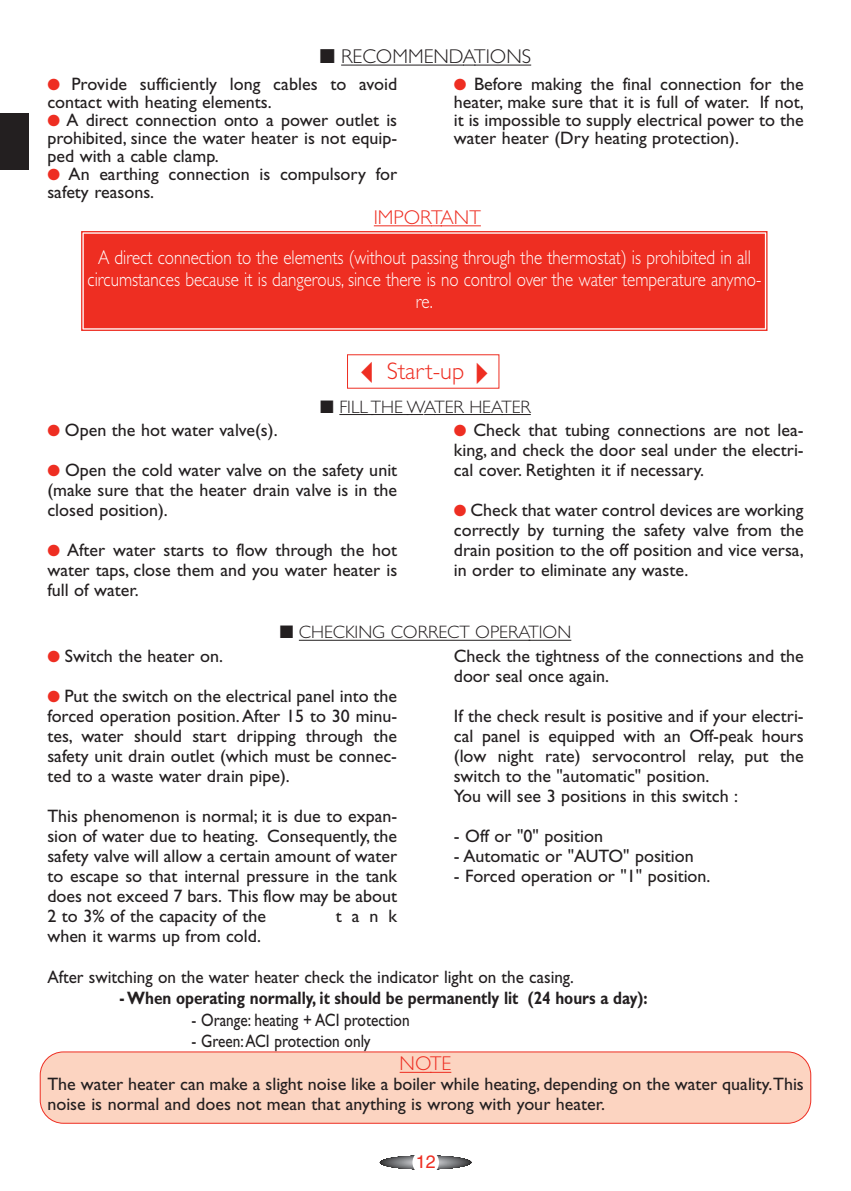
<style>
.page{position:relative;width:851px;height:1191px;background:#fff}
.page>*{position:absolute;margin:0;border:0;box-sizing:border-box;transform-origin:0 0}
.t1{font:300 24px "Gill Sans";color:#ee2e22}
.t2{font:300 20px/22px "Gill Sans";color:#fff;text-align:center;scale:.85 1}
.t3{font:300 20px "Gill Sans";color:#231f20}
.t4{font:300 20px "Gill Sans";color:#ee2e22}
.t5{font:18px/20px "Gill Sans";color:#231f20;text-align:justify}
.t6{font:18px "Gill Sans";color:#231f20;scale:.95 1}
.t7{font:700 18px "Gill Sans";color:#231f20;scale:.85 1}
.t8{font:18px "Gill Sans";color:#231f20;scale:.85 1}
.t9{font:300 18px "Gill Sans";color:#231f20}
.t10{font:18px "Helvetica";color:#ee2e22}
.s1{color:#ee2e22}
</style>
<div class="page">
<svg style="left:380px;top:1155px;width:91px;height:14px"></svg>
<div style="left:412px;top:1149px;width:27px;height:26px;background:#fff;border-radius:50%"></div>
<hr style="left:374px;top:225px;width:57px;height:1px;background:#ee2e22">
<hr style="left:440px;top:225px;width:41px;height:1px;background:#ee2e22">
<div style="left:84px;top:234px;width:680px;height:93px;background:#ee2e22"></div>
<div style="left:81px;top:231px;width:686px;height:100px;border:1px solid #ee2e22"></div>
<div style="left:84px;top:234px;width:680px;height:94px;border:1px solid #ee2e22"></div>
<hr style="left:339px;top:414px;width:34px;height:1px;background:#231f20">
<hr style="left:371px;top:414px;width:37px;height:1px;background:#231f20">
<svg style="left:408px;top:414px;width:26px;height:1px"></svg>
<hr style="left:434px;top:414px;width:69px;height:1px;background:#231f20">
<svg style="left:503px;top:414px;width:27px;height:1px"></svg>
<hr style="left:299px;top:640px;width:231px;height:1px;background:#231f20">
<hr style="left:528px;top:640px;width:43px;height:1px;background:#231f20">
<div style="left:40px;top:1052px;width:770px;height:71px;background:#fcd4c1;border-radius:23px"></div>
<div style="left:40px;top:1051px;width:771px;height:72px;border:2px solid #ee2e22;border-radius:24px"></div>
<hr style="left:399px;top:1071px;width:32px;height:1px;background:#ee2e22">
<svg style="left:430px;top:1071px;width:21px;height:1px"></svg>
<hr style="left:341px;top:65px;width:122px;height:1px;background:#231f20">
<hr style="left:474px;top:65px;width:57px;height:1px;background:#231f20">
<div style="left:0;top:113px;width:28px;height:57px;background:#231f20"></div>
<p class="t3" style="left:320px;top:49px;width:213px">■ RECOMMENDATIONS</p>
<p class="t5" style="left:47px;top:77px;width:351px;line-height:18px"><span class="s1">●</span> Provide sufficiently long cables to avoid contact with heating elements.</p>
<p class="t5" style="left:47px;top:113px;width:351px;line-height:18px"><span class="s1">●</span> A direct connection onto a power outlet is prohibited, since the water heater is not equip&shy;ped with a cable clamp.</p>
<p class="t5" style="left:47px;top:167px;width:351px;line-height:18px"><span class="s1">●</span> An earthing connection is compulsory for safety reasons.</p>
<p class="t5" style="left:454px;top:77px;width:351px;line-height:18px"><span class="s1">●</span> Before making the final connection for the heater, make sure that it is full of water. If not, it is impossible to supply electrical power to the water heater (Dry heating protection).</p>
<p class="t4" style="left:374px;top:209px;width:108px">IMPORTANT</p>
<p class="t2" style="left:88px;top:248px;width:794px">A direct connection to the elements (without passing through the thermostat) is prohibited in all circumstances because it is dangerous, since there is no control over the water temperature anymo&shy;re.</p>
<h1 class="t1" style="left:353px;top:361px;width:147px">✓Start-up✔</h1>
<p class="t9" style="left:320px;top:400px;width:212px">■ FILL THE WATER HEATER</p>
<p class="t5" style="left:47px;top:421px;width:232px"><span class="s1">●</span> Open the hot water valve(s).</p>
<p class="t5" style="left:47px;top:461px;width:351px"><span class="s1">●</span> Open the cold water valve on the safety unit (make sure that the heater drain valve is in the closed position).</p>
<p class="t5" style="left:47px;top:541px;width:351px"><span class="s1">●</span> After water starts to flow through the hot water taps, close them and you water heater is full of water.</p>
<p class="t5" style="left:454px;top:421px;width:351px"><span class="s1">●</span> Check that tubing connections are not lea&shy;king, and check the door seal under the electri&shy;cal cover. Retighten it if necessary.</p>
<p class="t5" style="left:454px;top:501px;width:351px"><span class="s1">●</span> Check that water control devices are working correctly by turning the safety valve from the drain position to the off position and vice versa, in order to eliminate any waste.</p>
<p class="t9" style="left:279px;top:625px;width:293px">■ CHECKING CORRECT OPERATION</p>
<p class="t5" style="left:47px;top:647px;width:177px"><span class="s1">●</span> Switch the heater on.</p>
<p class="t5" style="left:47px;top:687px;width:351px"><span class="s1">●</span> Put the switch on the electrical panel into the forced operation position.After 15 to 30 minu&shy;tes, water should start dripping through the safety unit drain outlet (which must be connec&shy;ted to a waste water drain pipe).</p>
<p class="t5" style="left:47px;top:807px;width:351px">This phenomenon is normal; it is due to expan&shy;sion of water due to heating. Consequently, the safety valve will allow a certain amount of water to escape so that internal pressure in the tank does not exceed 7 bars. This flow may be about 2 to 3% of the capacity of the</p>
<p class="t5" style="left:335px;top:907px;width:63px">tank</p>
<p class="t5" style="left:47px;top:927px;width:215px">when it warms up from cold.</p>
<p class="t5" style="left:454px;top:647px;width:351px">Check the tightness of the connections and the door seal once again.</p>
<p class="t5" style="left:454px;top:707px;width:351px;text-align:left">If the check result is positive and if your electri&shy;cal panel is equipped with an Off-peak hours (low night rate) servocontrol relay, put the switch to the "automatic" position.<br>You will see 3 positions in this switch :</p>
<p class="t5" style="left:454px;top:827px;width:151px">- Off or "0" position</p>
<p class="t5" style="left:454px;top:847px;width:241px">- Automatic or "AUTO" position</p>
<p class="t5" style="left:454px;top:867px;width:258px">- Forced operation or "1" position.</p>
<p class="t6" style="left:47px;top:969px;width:555px">After switching on the water heater check the indicator light on the casing.</p>
<p class="t7" style="left:119px;top:991px;width:622px">- When operating normally, it should be permanently lit (24 hours a day):</p>
<p class="t8" style="left:191px;top:1013px;width:258px">- Orange: heating + ACI protection</p>
<p class="t8" style="left:191px;top:1034px;width:212px">- Green:ACI protection only</p>
<p class="t4" style="left:399px;top:1056px;width:53px">NOTE</p>
<p class="t5" style="left:47px;top:1076px;width:758px">The water heater can make a slight noise like a boiler while heating, depending on the water quality.This noise is normal and does not mean that anything is wrong with your heater.</p>
<p class="t10" style="left:416px;top:1155px;width:22px">12</p>
</div>
